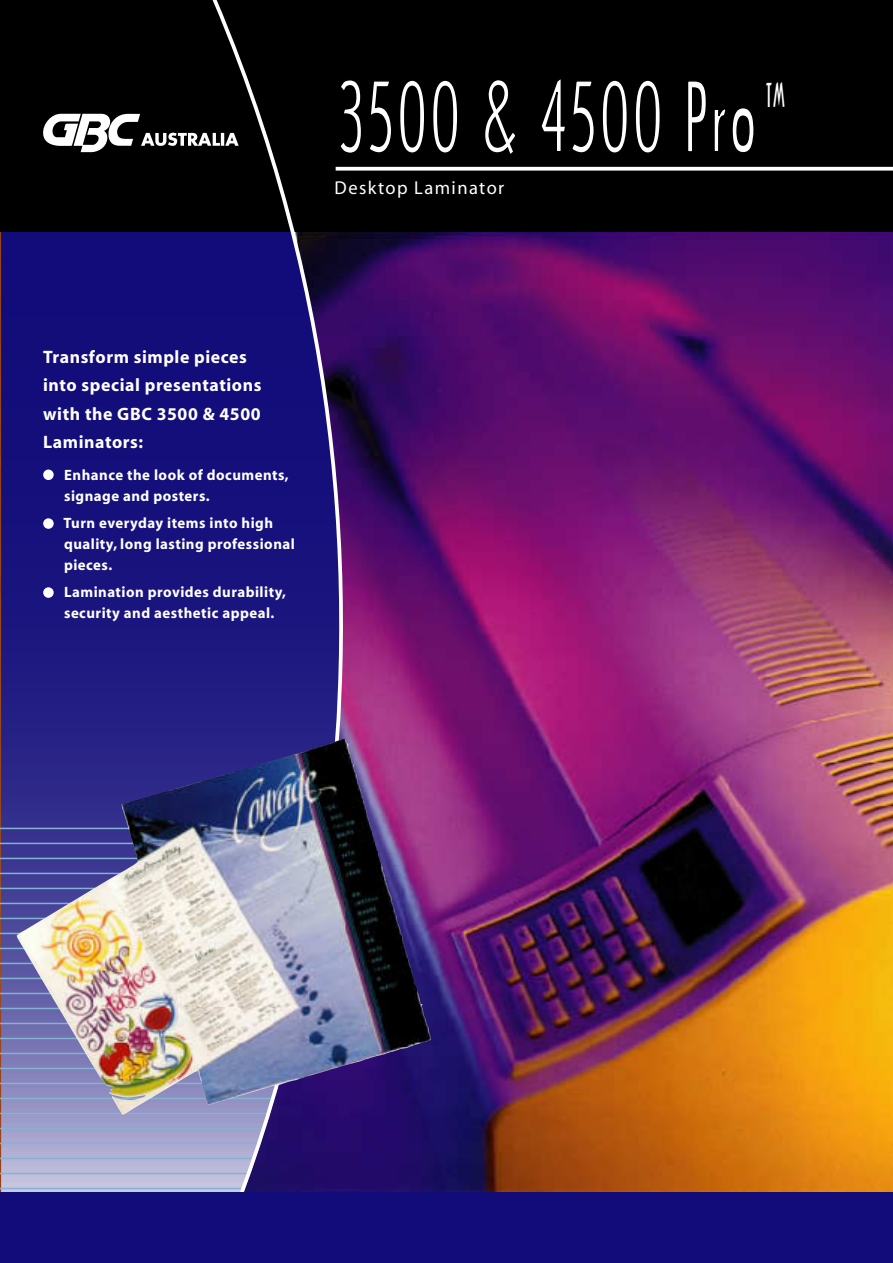
<style>
.page{position:relative;width:893px;height:1263px;background:#fff}
.page>*{position:absolute;margin:0;border:0;box-sizing:border-box;transform-origin:0 0}
.t1{font:92.1px "Architecture";letter-spacing:.035em;color:#fff;scale:.77 1}
.t2{font:31.5px "Architecture";color:#fff;scale:.77 1}
.t3{font:18.75px "Myriad";letter-spacing:.075em;color:#fff}
.t4{font:700 18px/28.5px "Myriad";letter-spacing:.035em;color:#fff}
.t5{font:700 15px/21px "Myriad";letter-spacing:.035em;color:#fff}
</style>
<div class="page">
<img style="left:0;top:232px;width:893px;height:960px">
<svg style="left:1px;top:232px;width:500px;height:960px;fill:#16117c"></svg>
<div style="left:0;top:1px;width:893px;height:231px;background:#000"></div>
<hr style="left:0;top:828px;width:329px;height:1px;background:#83b2d3">
<hr style="left:0;top:843px;width:327px;height:1px;background:#83b2d3">
<hr style="left:0;top:858px;width:325px;height:1px;background:#83b2d3">
<hr style="left:0;top:873px;width:323px;height:1px;background:#83b2d3">
<hr style="left:0;top:888px;width:320px;height:1px;background:#83b2d3">
<hr style="left:0;top:903px;width:319px;height:1px;background:#83b2d3">
<hr style="left:0;top:918px;width:315px;height:1px;background:#83b2d3">
<hr style="left:0;top:933px;width:312px;height:1px;background:#83b2d3">
<hr style="left:0;top:948px;width:311px;height:1px;background:#83b2d3">
<hr style="left:0;top:963px;width:307px;height:1px;background:#83b2d3">
<hr style="left:0;top:978px;width:303px;height:1px;background:#83b2d3">
<hr style="left:0;top:993px;width:300px;height:1px;background:#83b2d3">
<hr style="left:0;top:1008px;width:297px;height:1px;background:#83b2d3">
<hr style="left:0;top:1023px;width:293px;height:1px;background:#83b2d3">
<hr style="left:0;top:1038px;width:289px;height:1px;background:#83b2d3">
<hr style="left:0;top:1053px;width:285px;height:1px;background:#83b2d3">
<hr style="left:0;top:1068px;width:280px;height:1px;background:#83b2d3">
<hr style="left:0;top:1083px;width:277px;height:1px;background:#83b2d3">
<hr style="left:0;top:1098px;width:273px;height:1px;background:#83b2d3">
<hr style="left:0;top:1113px;width:268px;height:1px;background:#83b2d3">
<hr style="left:0;top:1128px;width:264px;height:1px;background:#83b2d3">
<hr style="left:0;top:1143px;width:259px;height:1px;background:#83b2d3">
<hr style="left:0;top:1158px;width:255px;height:1px;background:#83b2d3">
<hr style="left:0;top:1173px;width:248px;height:1px;background:#83b2d3">
<hr style="left:0;top:1188px;width:244px;height:1px;background:#83b2d3">
<svg style="left:500px;top:167px;width:393px;height:4px;fill:#fff"></svg>
<svg style="left:43px;top:114px;width:166px;height:38px"></svg>
<svg style="left:209px;top:0;width:291px;height:1192px"></svg>
<div style="left:0;top:1192px;width:893px;height:71px;background:#110c79"></div>
<div style="left:43px;top:470px;width:11px;height:10px;background:#fff;border-radius:50%"></div>
<div style="left:43px;top:518px;width:11px;height:11px;background:#fff;border-radius:50%"></div>
<div style="left:43px;top:587px;width:11px;height:11px;background:#fff;border-radius:50%"></div>
<img style="left:17px;top:739px;width:414px;height:376px">
<h1 class="t1" style="left:337px;top:60px;width:546px">3500 &amp; 4500 Pro</h1>
<p class="t3" style="left:335px;top:178px;width:171px">Desktop Laminator</p>
<h2 class="t2" style="left:765px;top:76px;width:27px">TM</h2>
<p class="t4" style="left:43px;top:343px;width:220px">Transform simple pieces into special presentations with the GBC 3500 &amp; 4500<br>Laminators:</p>
<p class="t5" style="left:64px;top:465px;width:226px">Enhance the look of documents, signage and posters.</p>
<p class="t5" style="left:63px;top:513px;width:233px">Turn everyday items into high quality, long lasting professional pieces.</p>
<p class="t5" style="left:64px;top:582px;width:223px">Lamination provides durability, security and aesthetic appeal.</p>
</div>
